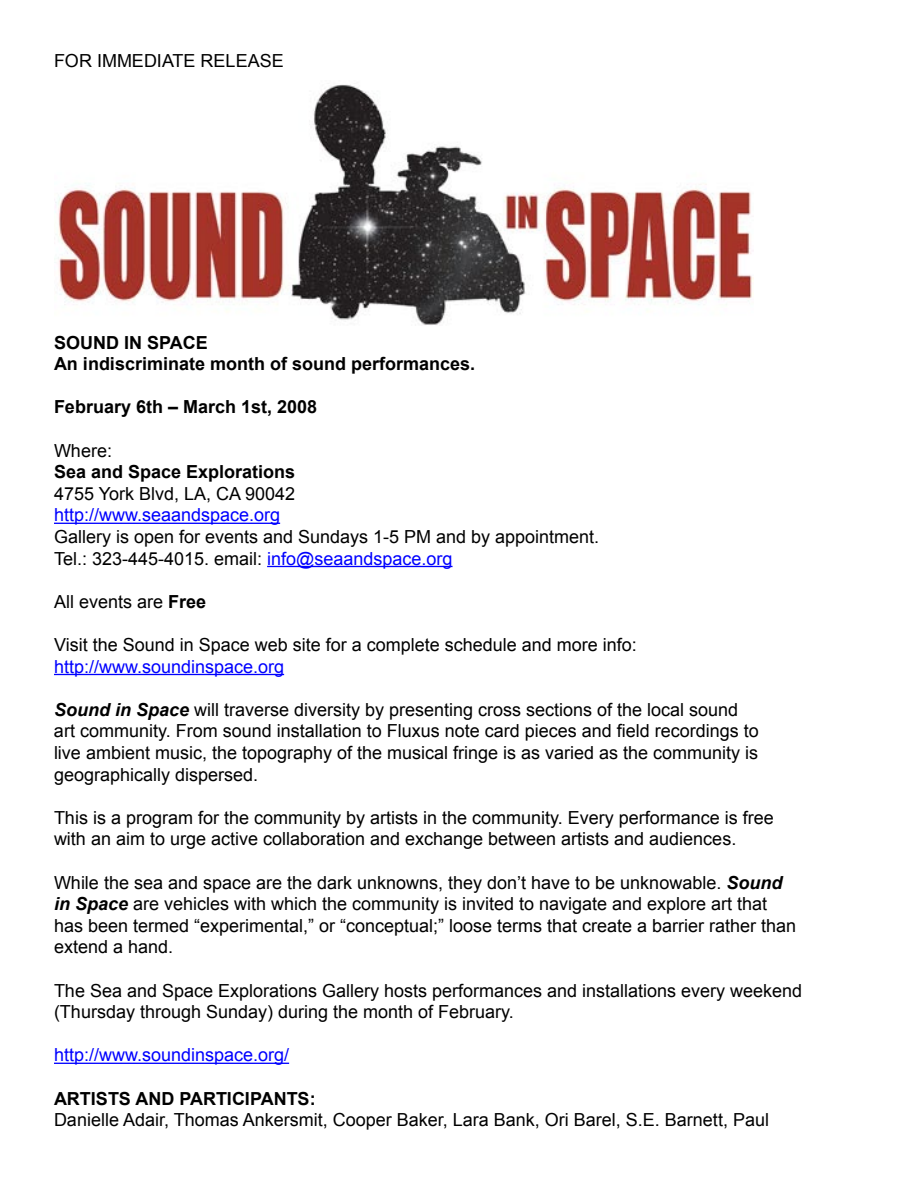
<style>
.page{position:relative;width:918px;height:1188px;background:#fff}
.page>*{position:absolute;margin:0;border:0;box-sizing:border-box;transform-origin:0 0}
.t1{font:18px/21.6px "Arial";color:#000}
.t2{font:700 18px/21.6px "Arial";color:#000}
.t3{font:18px "Arial";color:#00f}
.s1{color:#00f}
.s2{font-weight:700}
.s3{font-weight:700;font-style:italic}
</style>
<div class="page">
<hr style="left:54px;top:523px;width:226px;height:1px;background:#00f">
<hr style="left:267px;top:566px;width:186px;height:1px;background:#00f">
<hr style="left:54px;top:674px;width:230px;height:1px;background:#00f">
<hr style="left:54px;top:1063px;width:235px;height:1px;background:#00f">
<img style="left:54px;top:84px;width:700px;height:241px">
<p class="t1" style="left:54px;top:50px;width:231px">FOR IMMEDIATE RELEASE</p>
<p class="t2" style="left:54px;top:331px;width:423px">SOUND IN SPACE<br>An indiscriminate month of sound performances.</p>
<p class="t2" style="left:54px;top:396px;width:265px">February 6th – March 1st, 2008</p>
<p class="t1" style="left:54px;top:439px;width:60px">Where:</p>
<p class="t2" style="left:54px;top:461px;width:243px">Sea and Space Explorations</p>
<p class="t1" style="left:54px;top:483px;width:243px">4755 York Blvd, LA, CA 90042</p>
<p class="t3" style="left:54px;top:505px;width:228px">http://www.seaandspace.org</p>
<p class="t1" style="left:54px;top:526px;width:547px">Gallery is open for events and Sundays 1-5 PM and by appointment.<br>Tel.: 323-445-4015. email: <span class="s1">info@seaandspace.org</span></p>
<p class="t1" style="left:54px;top:591px;width:154px">All events are <span class="s2">Free</span></p>
<p class="t1" style="left:54px;top:634px;width:584px">Visit the Sound in Space web site for a complete schedule and more info:</p>
<p class="t3" style="left:54px;top:656px;width:232px">http://www.soundinspace.org</p>
<p class="t1" style="left:54px;top:699px;width:706px"><span class="s3">Sound in Space</span> will traverse diversity by presenting cross sections of the local sound art community. From sound installation to Fluxus note card pieces and field recordings to live ambient music, the topography of the musical fringe is as varied as the community is geographically dispersed.</p>
<p class="t1" style="left:54px;top:807px;width:721px">This is a program for the community by artists in the community. Every performance is free with an aim to urge active collaboration and exchange between artists and audiences.</p>
<p class="t1" style="left:54px;top:871px;width:744px">While the sea and space are the dark unknowns, they don’t have to be unknowable. <span class="s3">Sound in Space</span> are vehicles with which the community is invited to navigate and explore art that has been termed “experimental,” or “conceptual;” loose terms that create a barrier rather than extend a hand.</p>
<p class="t1" style="left:54px;top:979px;width:750px">The Sea and Space Explorations Gallery hosts performances and installations every weekend (Thursday through Sunday) during the month of February.</p>
<p class="t3" style="left:54px;top:1045px;width:237px">http://www.soundinspace.org/</p>
<p class="t2" style="left:54px;top:1087px;width:263px">ARTISTS AND PARTICIPANTS:</p>
<p class="t1" style="left:54px;top:1109px;width:717px">Danielle Adair, Thomas Ankersmit, Cooper Baker, Lara Bank, Ori Barel, S.E. Barnett, Paul</p>
</div>
